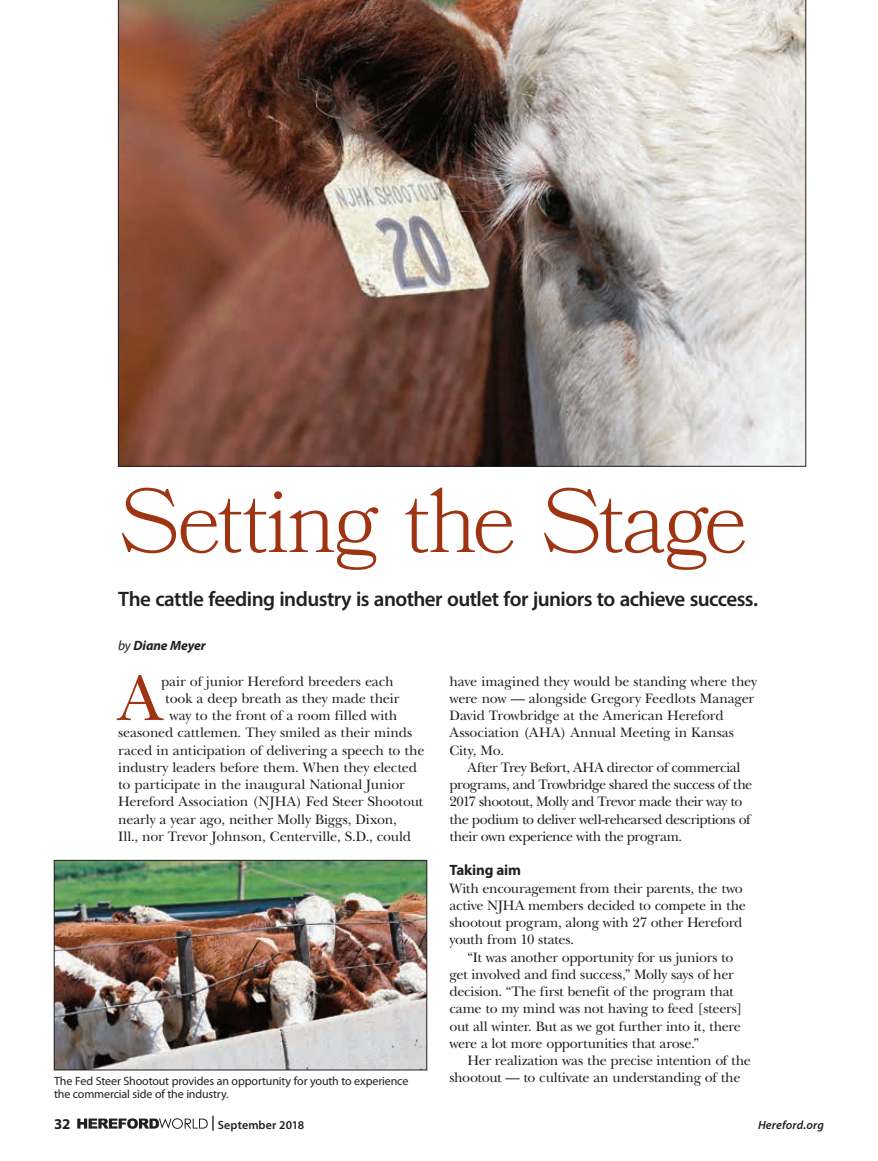
<style>
.page{position:relative;width:878px;height:1161px;background:#fff}
.page>*{position:absolute;margin:0;border:0;box-sizing:border-box;transform-origin:0 0}
.t1{font:300 90px "Bookmania";letter-spacing:-.04em;color:#9f3413}
.t2{font:66.45px "New Baskerville";color:#9f3413}
.t3{font:600 21px "Myriad Pro";letter-spacing:-.03em;color:#231f20}
.t4{font:700 15px "Myriad Pro";letter-spacing:-.015em;color:#231f20}
.t5{font:14.25px/17.2px "New Baskerville";letter-spacing:-.02em;color:#231f20}
.t6{font:italic 700 13.5px "Myriad Pro";letter-spacing:-.005em;color:#231f20}
.t7{font:12px "Myriad Pro";letter-spacing:-.01em;color:#231f20}
.t8{font:600 12px "Myriad Pro";letter-spacing:.01em;color:#231f20}
.t9{font:italic 600 12px "Myriad Pro";letter-spacing:.015em;color:#231f20}
.s1{font-weight:400}
.s2{font-size:15px}
</style>
<div class="page">
<img style="left:118px;top:0;width:688px;height:466px">
<img style="left:56px;top:862px;width:369px;height:206px">
<div style="left:54px;top:860px;width:373px;height:210px;border:1px solid #231f20"></div>
<svg style="left:77px;top:1118px;width:131px;height:11px"></svg>
<h1 class="t1" style="left:118px;top:468px;width:632px">Setting the Stage</h1>
<h3 class="t3" style="left:118px;top:586px;width:641px">The cattle feeding industry is another outlet for juniors to achieve success.</h3>
<p class="t6" style="left:118px;top:637px;width:89px"><span class="s1">by</span> Diane Meyer</p>
<h2 class="t2" style="left:118px;top:660px;width:45px">A</h2>
<p class="t5" style="left:161px;top:672px;width:234px">pair of junior Hereford breeders each</p>
<p class="t5" style="left:165px;top:690px;width:236px">took a deep breath as they made their</p>
<p class="t5" style="left:169px;top:707px;width:229px">way to the front of a room filled with</p>
<p class="t5" style="left:118px;top:724px;width:295px">seasoned cattlemen. They smiled as their minds</p>
<p class="t5" style="left:118px;top:741px;width:308px">raced in anticipation of delivering a speech to the</p>
<p class="t5" style="left:118px;top:759px;width:300px">industry leaders before them. When they elected</p>
<p class="t5" style="left:118px;top:776px;width:288px">to participate in the inaugural National Junior</p>
<p class="t5" style="left:118px;top:793px;width:306px">Hereford Association (NJHA) Fed Steer Shootout</p>
<p class="t5" style="left:118px;top:810px;width:280px">nearly a year ago, neither Molly Biggs, Dixon,</p>
<p class="t5" style="left:118px;top:828px;width:294px">Ill., nor Trevor Johnson, Centerville, S.D., could</p>
<p class="t5" style="left:449px;top:672px;width:309px">have imagined they would be standing where they were now — alongside Gregory Feedlots Manager David Trowbridge at the American Hereford Association (AHA) Annual Meeting in Kansas City, Mo.</p>
<p class="t5" style="left:449px;top:759px;width:304px;text-indent:18px">After Trey Befort, AHA director of commercial programs, and Trowbridge shared the success of the 2017 shootout, Molly and Trevor made their way to the podium to deliver well-rehearsed descriptions of their own experience with the program.</p>
<p class="t4" style="left:449px;top:862px;width:73px">Taking aim</p>
<p class="t5" style="left:449px;top:879px;width:298px">With encouragement from their parents, the two active NJHA members decided to compete in the shootout program, along with 27 other Hereford youth from 10 states.</p>
<p class="t5" style="left:449px;top:948px;width:294px;text-indent:18px">“It was another opportunity for us juniors to get involved and find success,” Molly says of her decision. “The first benefit of the program that came to my mind was not having to feed [steers] out all winter. But as we got further into it, there were a lot more opportunities that arose.”</p>
<p class="t5" style="left:467px;top:1052px;width:285px">Her realization was the precise intention of the</p>
<p class="t7" style="left:54px;top:1074px;width:356px">The Fed Steer Shootout provides an opportunity for youth to experience</p>
<p class="t5" style="left:449px;top:1069px;width:292px">shootout — to cultivate an understanding of the</p>
<p class="t7" style="left:54px;top:1087px;width:176px">the commercial side of the industry.</p>
<p class="t4" style="left:54px;top:1115px;width:18px">32</p>
<p class="t8" style="left:211px;top:1117px;width:95px"><span class="s2">|</span> September 2018</p>
<p class="t9" style="left:758px;top:1117px;width:67px">Hereford.org</p>
</div>
